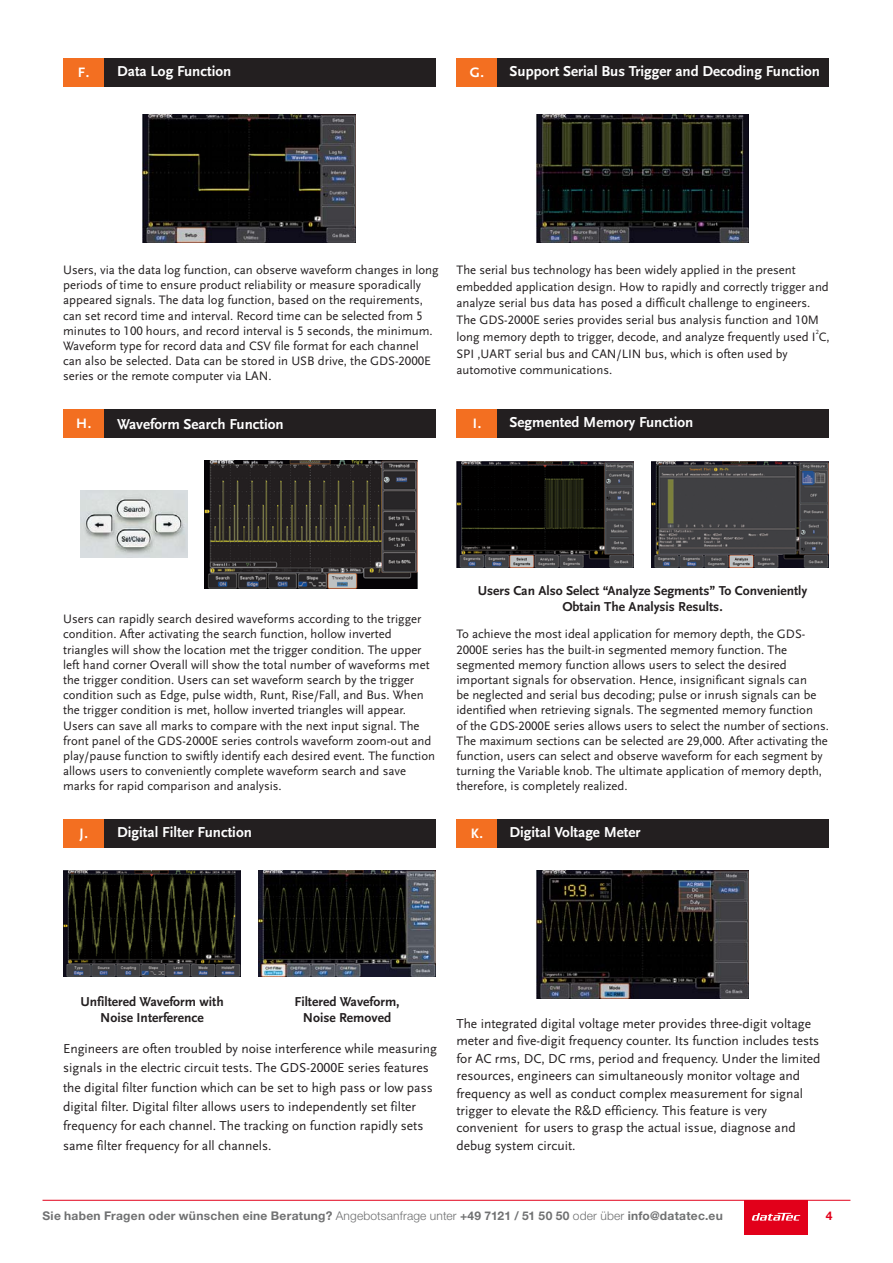
<style>
.page{position:relative;width:893px;height:1263px;background:#fff}
.page>*{position:absolute;margin:0;border:0;box-sizing:border-box;transform-origin:0 0}
.t1{font:700 15px "Scala Sans LF";color:#fff}
.t2{font:700 14.25px "Scala Sans LF";color:#fff}
.t3{font:13.5px/17.4px "Scala Sans LF";color:#231f20}
.t4{font:700 13.5px/16px "Scala Sans LF";color:#231f20;text-align:center}
.t5{font:12.75px/15.1px "Scala Sans LF";color:#231f20}
.t6{font:700 12px "Helvetica Neue LT Pro";letter-spacing:.025em;color:#707172}
.t7{font:700 12px "Helvetica Neue LT Pro";color:#e2001a}
.t8{font:6.3px "Scala Sans LF";color:#231f20}
.s1{font-weight:300}
</style>
<div class="page">
<div style="left:744px;top:1200px;width:64px;height:34px;background:#e2001a"></div>
<svg style="left:752px;top:1213px;width:48px;height:7px"></svg>
<hr style="left:43px;top:1200px;width:807px;height:1px;background:#e2001a">
<div style="left:63px;top:58px;width:372px;height:28px;background:#231f20"></div>
<div style="left:63px;top:409px;width:372px;height:28px;background:#231f20"></div>
<div style="left:63px;top:819px;width:372px;height:29px;background:#231f20"></div>
<div style="left:63px;top:58px;width:41px;height:28px;background:#f36f21"></div>
<div style="left:63px;top:409px;width:41px;height:28px;background:#f36f21"></div>
<div style="left:63px;top:819px;width:41px;height:29px;background:#f36f21"></div>
<div style="left:456px;top:58px;width:372px;height:28px;background:#231f20"></div>
<div style="left:456px;top:409px;width:372px;height:28px;background:#231f20"></div>
<div style="left:456px;top:819px;width:372px;height:29px;background:#231f20"></div>
<div style="left:456px;top:58px;width:41px;height:28px;background:#f36f21"></div>
<div style="left:456px;top:409px;width:41px;height:28px;background:#f36f21"></div>
<div style="left:456px;top:819px;width:41px;height:29px;background:#f36f21"></div>
<img style="left:143px;top:114px;width:212px;height:128px">
<img style="left:536px;top:114px;width:213px;height:128px">
<img style="left:651px;top:461px;width:178px;height:106px">
<img style="left:456px;top:461px;width:177px;height:106px">
<img style="left:536px;top:870px;width:213px;height:128px">
<img style="left:205px;top:461px;width:212px;height:127px">
<img style="left:81px;top:491px;width:106px;height:67px">
<img style="left:63px;top:870px;width:177px;height:107px">
<img style="left:258px;top:870px;width:177px;height:107px">
<svg style="left:204px;top:464px;width:68px;height:14px"></svg>
<p class="t2" style="left:78px;top:66px;width:13px">F.</p>
<p class="t1" style="left:117px;top:64px;width:116px">Data Log Function</p>
<p class="t2" style="left:470px;top:66px;width:16px">G.</p>
<p class="t1" style="left:510px;top:65px;width:312px">Support Serial Bus Trigger and Decoding Function</p>
<p class="t5" style="left:63px;top:263px;width:377px">Users, via the data log function, can observe waveform changes in long periods of time to ensure product reliability or measure sporadically appeared signals. The data log function, based on the requirements, can set record time and interval. Record time can be selected from 5 minutes to 100 hours, and record interval is 5 seconds, the minimum.<br>Waveform type for record data and CSV file format for each channel can also be selected. Data can be stored in USB drive, the GDS-2000E series or the remote computer via LAN.</p>
<p class="t5" style="left:456px;top:262px;width:375px;line-height:16.8px">The serial bus technology has been widely applied in the present embedded application design. How to rapidly and correctly trigger and analyze serial bus data has posed a difficult challenge to engineers.<br>The GDS-2000E series provides serial bus analysis function and 10M long memory depth to trigger, decode, and analyze frequently used I C,</p>
<p class="t8" style="left:816px;top:330px;width:5px">2</p>
<p class="t5" style="left:456px;top:346px;width:333px;line-height:16.8px">SPI ,UART serial bus and CAN/LIN bus, which is often used by automotive communications.</p>
<p class="t2" style="left:76px;top:417px;width:17px">H.</p>
<p class="t1" style="left:117px;top:418px;width:168px">Waveform Search Function</p>
<p class="t2" style="left:473px;top:417px;width:10px">I.</p>
<p class="t1" style="left:510px;top:416px;width:185px">Segmented Memory Function</p>
<p class="t5" style="left:63px;top:612px;width:374px">Users can rapidly search desired waveforms according to the trigger condition. After activating the search function, hollow inverted triangles will show the location met the trigger condition. The upper left hand corner Overall will show the total number of waveforms met the trigger condition. Users can set waveform search by the trigger condition such as Edge, pulse width, Runt, Rise/Fall, and Bus. When the trigger condition is met, hollow inverted triangles will appear.<br>Users can save all marks to compare with the next input signal. The front panel of the GDS-2000E series controls waveform zoom-out and play/pause function to swiftly identify each desired event. The function allows users to conveniently complete waveform search and save marks for rapid comparison and analysis.</p>
<p class="t2" style="left:79px;top:828px;width:10px">J.</p>
<p class="t1" style="left:117px;top:826px;width:136px">Digital Filter Function</p>
<p class="t4" style="left:478px;top:584px;width:331px">Users Can Also Select “Analyze Segments” To Conveniently<br>Obtain The Analysis Results.</p>
<p class="t5" style="left:456px;top:628px;width:374px">To achieve the most ideal application for memory depth, the GDS-2000E series has the built-in segmented memory function. The segmented memory function allows users to select the desired important signals for observation. Hence, insignificant signals can<br>be neglected and serial bus decoding; pulse or inrush signals can be identified when retrieving signals. The segmented memory function<br>of the GDS-2000E series allows users to select the number of sections.<br>The maximum sections can be selected are 29,000. After activating the function, users can select and observe waveform for each segment by turning the Variable knob. The ultimate application of memory depth, therefore, is completely realized.</p>
<p class="t2" style="left:471px;top:828px;width:14px">K.</p>
<p class="t1" style="left:510px;top:826px;width:133px">Digital Voltage Meter</p>
<p class="t4" style="left:80px;top:995px;width:145px">Unfiltered Waveform with<br>Noise Interference</p>
<p class="t4" style="left:294px;top:995px;width:107px">Filtered Waveform,<br>Noise Removed</p>
<p class="t3" style="left:63px;top:1040px;width:375px;line-height:19.4px">Engineers are often troubled by noise interference while measuring signals in the electric circuit tests. The GDS-2000E series features the digital filter function which can be set to high pass or low pass digital filter. Digital filter allows users to independently set filter frequency for each channel. The tracking on function rapidly sets same filter frequency for all channels.</p>
<p class="t3" style="left:456px;top:1016px;width:366px">The integrated digital voltage meter provides three-digit voltage meter and five-digit frequency counter. Its function includes tests for AC rms, DC, DC rms, period and frequency. Under the limited resources, engineers can simultaneously monitor voltage and frequency as well as conduct complex measurement for signal trigger to elevate the R&amp;D efficiency. This feature is very convenient for users to grasp the actual issue, diagnose and debug system circuit.</p>
<p class="t6" style="left:43px;top:1209px;width:682px">Sie haben Fragen oder wünschen eine Beratung? <span class="s1">Angebotsanfrage unter</span> +49 7121 / 51 50 50 <span class="s1">oder über</span> info@datatec.eu</p>
<p class="t7" style="left:826px;top:1209px;width:8px">4</p>
</div>
